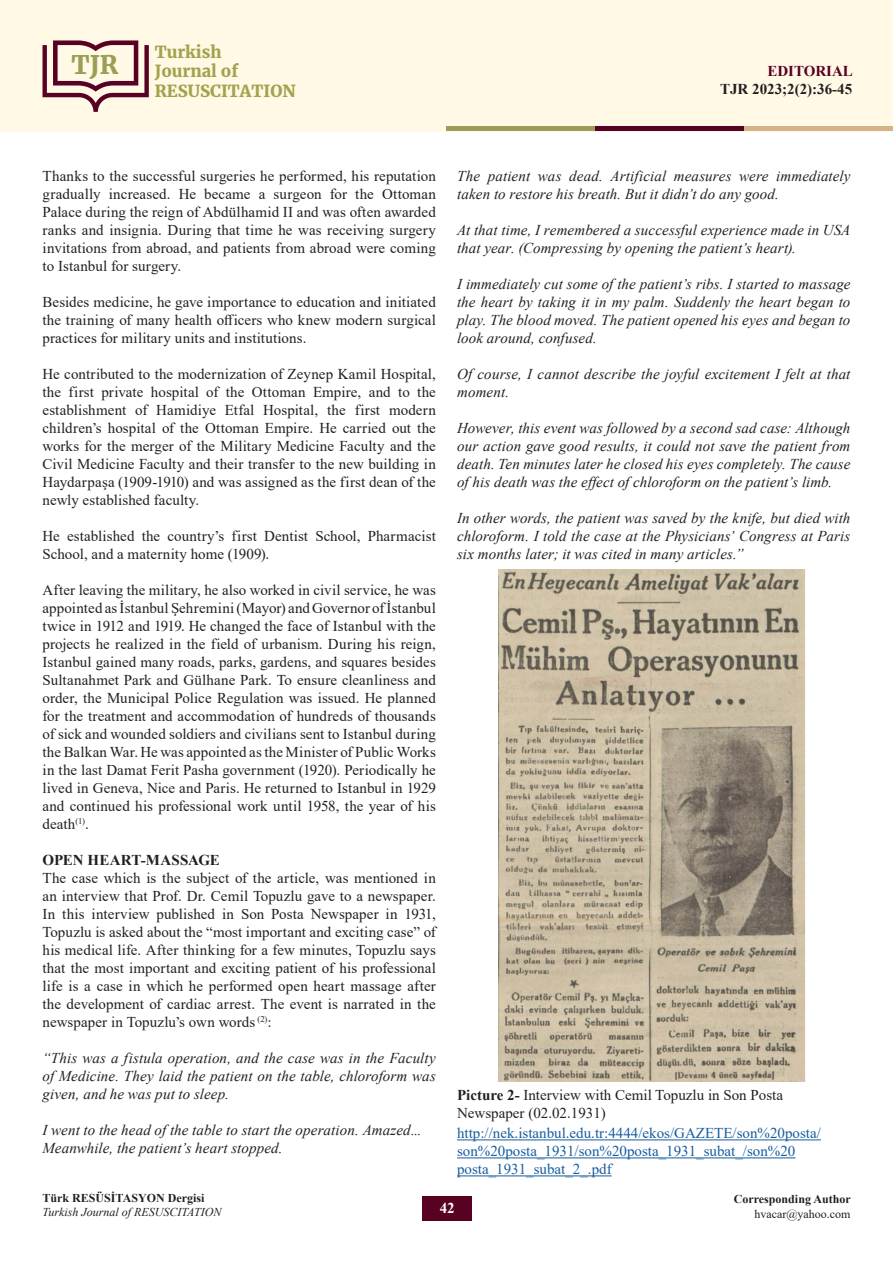
<style>
.page{position:relative;width:893px;height:1263px;background:#fff}
.page>*{position:absolute;margin:0;border:0;box-sizing:border-box;transform-origin:0 0}
.t1{font:900 25.35px "Merriweather";color:#9b9f55}
.t2{font:900 16.5px/19.8px "Merriweather";color:#a4a24d}
.t3{font:15px/18px "Times New Roman";letter-spacing:.005em;color:#231f20;text-align:justify}
.t4{font:italic 15px/18px "Times New Roman";letter-spacing:.005em;color:#231f20;text-align:justify}
.t5{font:15px/18px "Times New Roman";color:#175d9e}
.t6{font:700 15px "Times New Roman";color:#231f20}
.t7{font:700 15px "Times New Roman";color:#580122}
.t8{font:700 15px "Times New Roman";color:#fff}
.t9{font:700 12px "Times New Roman";color:#231f20}
.t10{font:italic 12px "Times New Roman";color:#231f20}
.t11{font:12px "Times New Roman";color:#231f20}
.s1{font-weight:700}
</style>
<div class="page">
<div style="left:0;top:0;width:893px;height:131px;background:#fff9e5"></div>
<svg style="left:43px;top:40px;width:106px;height:72px"></svg>
<div style="left:446px;top:126px;width:149px;height:5px;background:#9b9f55"></div>
<div style="left:595px;top:126px;width:149px;height:5px;background:#580122"></div>
<div style="left:744px;top:126px;width:149px;height:5px;background:#d5b388"></div>
<div style="left:422px;top:1196px;width:50px;height:24px;background:#580122"></div>
<hr style="left:457px;top:1139px;width:364px;height:1px;background:#175d9e">
<hr style="left:457px;top:1157px;width:338px;height:1px;background:#175d9e">
<hr style="left:457px;top:1175px;width:155px;height:1px;background:#175d9e">
<img style="left:499px;top:570px;width:306px;height:512px">
<h1 class="t1" style="left:72px;top:47px;width:48px">TJR</h1>
<p class="t2" style="left:155px;top:41px;width:142px">Turkish<br>Journal of<br>RESUSCITATION</p>
<p class="t7" style="left:767px;top:60px;width:87px">EDITORIAL</p>
<p class="t6" style="left:720px;top:78px;width:134px">TJR 2023;2(2):36-45</p>
<p class="t3" style="left:43px;top:166px;width:395px">Thanks to the successful surgeries he performed, his reputation gradually increased. He became a surgeon for the Ottoman Palace during the reign of Abdülhamid II and was often awarded ranks and insignia. During that time he was receiving surgery invitations from abroad, and patients from abroad were coming to Istanbul for surgery.</p>
<p class="t3" style="left:43px;top:292px;width:395px">Besides medicine, he gave importance to education and initiated the training of many health officers who knew modern surgical practices for military units and institutions.</p>
<p class="t3" style="left:43px;top:364px;width:395px">He contributed to the modernization of Zeynep Kamil Hospital, the first private hospital of the Ottoman Empire, and to the establishment of Hamidiye Etfal Hospital, the first modern children’s hospital of the Ottoman Empire. He carried out the works for the merger of the Military Medicine Faculty and the Civil Medicine Faculty and their transfer to the new building in Haydarpaşa (1909-1910) and was assigned as the first dean of the newly established faculty.</p>
<p class="t3" style="left:43px;top:526px;width:395px">He established the country’s first Dentist School, Pharmacist<br>School, and a maternity home (1909).</p>
<p class="t3" style="left:43px;top:580px;width:395px">After leaving the military, he also worked in civil service, he was appointed as İstanbul Şehremini (Mayor) and Governor of İstanbul twice in 1912 and 1919. He changed the face of Istanbul with the projects he realized in the field of urbanism. During his reign, Istanbul gained many roads, parks, gardens, and squares besides Sultanahmet Park and Gülhane Park. To ensure cleanliness and order, the Municipal Police Regulation was issued. He planned for the treatment and accommodation of hundreds of thousands of sick and wounded soldiers and civilians sent to Istanbul during the Balkan War. He was appointed as the Minister of Public Works in the last Damat Ferit Pasha government (1920). Periodically he lived in Geneva, Nice and Paris. He returned to Istanbul in 1929 and continued his professional work until 1958, the year of his death<sup>(1)</sup>.</p>
<p class="t6" style="left:43px;top:849px;width:179px">OPEN HEART-MASSAGE</p>
<p class="t3" style="left:43px;top:868px;width:395px">The case which is the subject of the article, was mentioned in an interview that Prof. Dr. Cemil Topuzlu gave to a newspaper.<br>In this interview published in Son Posta Newspaper in 1931, Topuzlu is asked about the “most important and exciting case” of his medical life. After thinking for a few minutes, Topuzlu says that the most important and exciting patient of his professional life is a case in which he performed open heart massage after the development of cardiac arrest. The event is narrated in the newspaper in Topuzlu’s own words <sup>(2)</sup>:</p>
<p class="t4" style="left:43px;top:1048px;width:395px">“This was a fistula operation, and the case was in the Faculty of Medicine. They laid the patient on the table, chloroform was given, and he was put to sleep.</p>
<p class="t4" style="left:43px;top:1120px;width:380px">I went to the head of the table to start the operation. Amazed...</p>
<p class="t4" style="left:43px;top:1138px;width:242px">Meanwhile, the patient’s heart stopped.</p>
<p class="t4" style="left:457px;top:166px;width:395px">The patient was dead. Artificial measures were immediately taken to restore his breath. But it didn’t do any good.</p>
<p class="t4" style="left:457px;top:220px;width:395px">At that time, I remembered a successful experience made in USA that year. (Compressing by opening the patient’s heart).</p>
<p class="t4" style="left:457px;top:274px;width:395px">I immediately cut some of the patient’s ribs. I started to massage the heart by taking it in my palm. Suddenly the heart began to play. The blood moved. The patient opened his eyes and began to look around, confused.</p>
<p class="t4" style="left:457px;top:364px;width:395px">Of course, I cannot describe the joyful excitement I felt at that moment.</p>
<p class="t4" style="left:457px;top:418px;width:395px">However, this event was followed by a second sad case: Although our action gave good results, it could not save the patient from death. Ten minutes later he closed his eyes completely. The cause of his death was the effect of chloroform on the patient’s limb.</p>
<p class="t4" style="left:457px;top:508px;width:395px">In other words, the patient was saved by the knife, but died with chloroform. I told the case at the Physicians’ Congress at Paris six months later; it was cited in many articles.”</p>
<p class="t3" style="left:457px;top:1085px;width:327px"><span class="s1">Picture 2-</span> Interview with Cemil Topuzlu in Son Posta<br>Newspaper (02.02.1931)</p>
<p class="t5" style="left:457px;top:1124px;width:365px">http://nek.istanbul.edu.tr:4444/ekos/GAZETE/son%20posta/ son%20posta_1931/son%20posta_1931_subat_/son%20 posta_1931_subat_2_.pdf</p>
<p class="t9" style="left:43px;top:1189px;width:163px">Türk RESÜSİTASYON Dergisi</p>
<p class="t10" style="left:43px;top:1204px;width:181px">Turkish Journal of RESUSCITATION</p>
<p class="t8" style="left:440px;top:1197px;width:16px">42</p>
<p class="t9" style="left:734px;top:1191px;width:118px">Corresponding Author</p>
<p class="t11" style="left:754px;top:1205px;width:98px">hvacar@yahoo.com</p>
</div>
